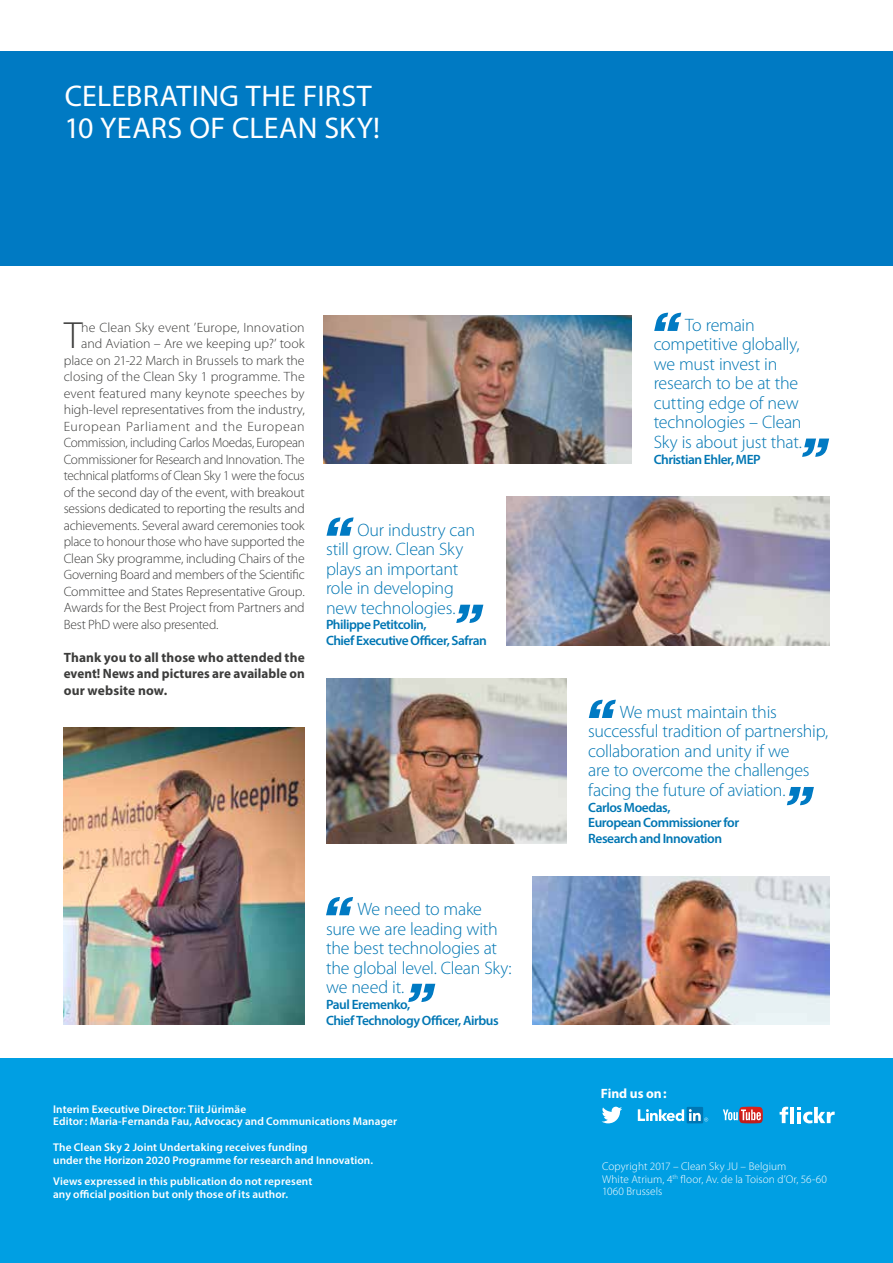
<style>
.page{position:relative;width:893px;height:1263px;background:#fff}
.page>*{position:absolute;margin:0;border:0;box-sizing:border-box;transform-origin:0 0}
.t1{font:300 37.95px "Myriad Pro";color:#3c3c3b}
.t2{font:30px/31.5px "Myriad Pro";letter-spacing:.01em;color:#fff}
.t3{font:300 18px/19.5px "Myriad Pro";letter-spacing:-.015em;color:#0076b3}
.t4{font:300 13.5px "Myriad Pro";letter-spacing:-.015em;color:#3c3c3b}
.t5{font:600 13.5px/15.8px "Myriad Pro";letter-spacing:-.035em;color:#0076b3}
.t6{font:700 13.5px/16.5px "Myriad Pro";letter-spacing:.005em;color:#3c3c3b;text-align:justify}
.t7{font:300 13.5px "Myriad Pro";letter-spacing:.005em;color:#3c3c3b}
.t8{font:300 13.5px "Myriad Pro";letter-spacing:.01em;color:#3c3c3b}
.t9{font:300 13.5px "Myriad Pro";letter-spacing:.04em;color:#3c3c3b}
.t10{font:700 13.5px "Myriad Pro";color:#fff}
.t11{font:600 11.25px/12.8px "Myriad Pro";letter-spacing:.01em;color:#fff}
.t12{font:300 11.25px/12.8px "Myriad Pro";letter-spacing:.005em;color:#fff}
</style>
<div class="page">
<div style="left:0;top:1059px;width:893px;height:204px;background:#009fe3"></div>
<svg style="left:602px;top:1107px;width:20px;height:16px"></svg>
<svg style="left:723px;top:1107px;width:40px;height:16px"></svg>
<svg style="left:780px;top:1107px;width:8px;height:16px"></svg>
<hr style="left:790px;top:1107px;width:4px;height:16px;background:#fff">
<svg style="left:797px;top:1107px;width:38px;height:16px"></svg>
<div style="left:687px;top:1107px;width:16px;height:16px;background:#0076b3"></div>
<svg style="left:638px;top:1109px;width:70px;height:12px"></svg>
<div style="left:0;top:51px;width:893px;height:215px;background:#007ac3"></div>
<img style="left:506px;top:497px;width:323px;height:148px">
<img style="left:324px;top:315px;width:308px;height:149px">
<img style="left:533px;top:876px;width:296px;height:149px">
<img style="left:326px;top:678px;width:241px;height:165px">
<img style="left:64px;top:728px;width:241px;height:297px">
<svg style="left:654px;top:313px;width:27px;height:18px"></svg>
<svg style="left:802px;top:439px;width:27px;height:18px"></svg>
<svg style="left:327px;top:517px;width:27px;height:19px"></svg>
<svg style="left:456px;top:605px;width:27px;height:18px"></svg>
<svg style="left:589px;top:700px;width:27px;height:18px"></svg>
<svg style="left:787px;top:787px;width:27px;height:18px"></svg>
<svg style="left:326px;top:897px;width:27px;height:18px"></svg>
<svg style="left:408px;top:984px;width:27px;height:18px"></svg>
<h2 class="t2" style="left:65px;top:80px;width:317px">CELEBRATING THE FIRST<br>10 YEARS OF CLEAN SKY!</h2>
<h1 class="t1" style="left:64px;top:315px;width:19px">T</h1>
<p class="t8" style="left:81px;top:320px;width:225px">he Clean Sky event ’Europe, Innovation</p>
<p class="t4" style="left:81px;top:336px;width:225px">and Aviation – Are we keeping up?’ took</p>
<p class="t4" style="left:64px;top:353px;width:242px">place on 21-22 March in Brussels to mark the</p>
<p class="t4" style="left:64px;top:369px;width:242px">closing of the Clean Sky 1 programme. The</p>
<p class="t7" style="left:64px;top:386px;width:242px">event featured many keynote speeches by</p>
<p class="t4" style="left:64px;top:402px;width:242px">high-level representatives from the industry,</p>
<p class="t9" style="left:64px;top:419px;width:242px">European Parliament and the European</p>
<p class="t4" style="left:64px;top:435px;width:242px">Commission, including Carlos Moedas, European</p>
<p class="t4" style="left:64px;top:452px;width:242px">Commissioner for Research and Innovation. The</p>
<p class="t4" style="left:64px;top:468px;width:242px">technical platforms of Clean Sky 1 were the focus</p>
<p class="t4" style="left:64px;top:485px;width:242px">of the second day of the event, with breakout</p>
<p class="t4" style="left:64px;top:501px;width:242px">sessions dedicated to reporting the results and</p>
<p class="t4" style="left:64px;top:518px;width:242px">achievements. Several award ceremonies took</p>
<p class="t4" style="left:64px;top:534px;width:242px">place to honour those who have supported the</p>
<p class="t4" style="left:64px;top:551px;width:242px">Clean Sky programme, including Chairs of the</p>
<p class="t4" style="left:64px;top:567px;width:242px">Governing Board and members of the Scientific</p>
<p class="t4" style="left:64px;top:584px;width:242px">Committee and States Representative Group.</p>
<p class="t4" style="left:64px;top:600px;width:242px">Awards for the Best Project from Partners and</p>
<p class="t4" style="left:64px;top:617px;width:156px">Best PhD were also presented.</p>
<p class="t6" style="left:64px;top:648px;width:242px">Thank you to all those who attended the event! News and pictures are available on our website now.</p>
<h3 class="t3" style="left:326px;top:520px;width:151px;text-indent:32px">Our industry can still grow. Clean Sky plays an important role in developing new technologies.</h3>
<p class="t5" style="left:326px;top:617px;width:162px">Philippe Petitcolin,<br>Chief Executive Officer, Safran</p>
<h3 class="t3" style="left:326px;top:900px;width:187px;text-indent:32px">We need to make sure we are leading with the best technologies at the global level. Clean Sky: we need it.</h3>
<p class="t5" style="left:326px;top:996px;width:174px">Paul Eremenko,<br>Chief Technology Officer, Airbus</p>
<p class="t11" style="left:53px;top:1102px;width:346px">Interim Executive Director: Tiit Jürimäe<br>Editor: Maria-Fernanda Fau, Advocacy and Communications Manager</p>
<p class="t11" style="left:53px;top:1140px;width:322px">The Clean Sky 2 Joint Undertaking receives funding<br>under the Horizon 2020 Programme for research and Innovation.</p>
<p class="t11" style="left:53px;top:1174px;width:261px">Views expressed in this publication do not represent any official position but only those of its author.</p>
<h3 class="t3" style="left:654px;top:315px;width:150px;text-indent:32px">To remain competitive globally, we must invest in research to be at the cutting edge of new technologies – Clean<br>Sky is about just that.</h3>
<p class="t5" style="left:654px;top:451px;width:109px">Christian Ehler, MEP</p>
<h3 class="t3" style="left:588px;top:702px;width:242px;text-indent:32px">We must maintain this successful tradition of partnership, collaboration and unity if we<br>are to overcome the challenges facing the future of aviation.</h3>
<p class="t5" style="left:588px;top:799px;width:153px">Carlos Moedas,<br>European Commissioner for<br>Research and Innovation</p>
<p class="t10" style="left:601px;top:1084px;width:67px">Find us on:</p>
<p class="t12" style="left:602px;top:1160px;width:226px">Copyright 2017 – Clean Sky JU – Belgium<br>White Atrium, 4<sup>th</sup> floor, Av. de la Toison d’Or, 56-60<br>1060 Brussels</p>
</div>
